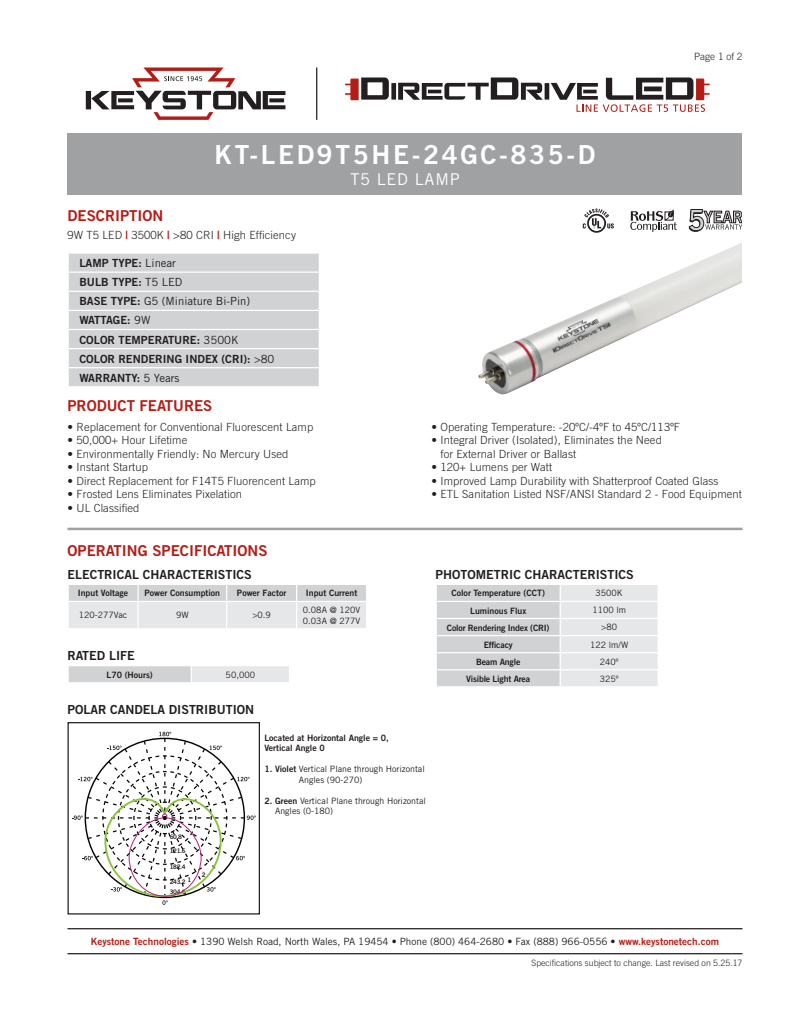
<style>
.page{position:relative;width:810px;height:1035px;background:#fff}
.page>*{position:absolute;margin:0;border:0;box-sizing:border-box;transform-origin:0 0}
.t1{font:26.25px "Trade Gothic Bold Two";letter-spacing:.1em;color:#fff}
.t2{font:16.25px "Trade Gothic";letter-spacing:.05em;color:#fff}
.t3{font:15px "Trade Gothic Bold Two";color:#b41d15}
.t4{font:12.5px "Trade Gothic Bold Two";color:#231f20}
.t5{font:300 11.25px/13.5px "Trade Gothic";letter-spacing:.01em;color:#231f20}
.t6{font:11.25px "Trade Gothic Bold Two";color:#231f20}
.t7{font:11.25px "Trade Gothic";color:#231f20}
.t8{font:11.25px "Trade Gothic Bold Two";letter-spacing:-.02em;color:#231f20}
.t9{font:10px "Trade Gothic";color:#231f20}
.t10{font:300 10px "Trade Gothic";color:#231f20}
.t11{font:8.75px/10.5px "Trade Gothic";color:#231f20}
.t12{font:8.75px "Trade Gothic Bold Two";color:#231f20}
.t13{font:300 8.75px "Trade Gothic";color:#231f20}
.t14{font:8.75px "Trade Gothic Bold Two";letter-spacing:-.02em;color:#231f20}
.t15{font:6.25px "Trade Gothic Bold Two";letter-spacing:-.05em;color:#231f20}
.s1{font-family:"Trade Gothic Bold Two";font-weight:400;color:#b41d15}
.s2{font-family:"Trade Gothic"}
.s3{font-family:"Trade Gothic Bold Two"}
.s4{font-family:"Trade Gothic Bold Two";color:#b41d15}
</style>
<div class="page">
<div style="left:68px;top:133px;width:674px;height:62px;background:#a0a1a3"></div>
<hr style="left:68px;top:528px;width:674px;height:2px;background:#a0a1a3">
<hr style="left:68px;top:953px;width:674px;height:1px;background:#231f20">
<hr style="left:68px;top:928px;width:674px;height:1px;background:#231f20">
<div style="left:68px;top:666px;width:123px;height:17px;background:#d1d2d4"></div>
<div style="left:191px;top:666px;width:98px;height:17px;background:#e6e7e9"></div>
<svg style="left:68px;top:666px;width:1px;height:16px"></svg>
<hr style="left:68px;top:682px;width:123px;height:1px;background:#fff">
<svg style="left:191px;top:666px;width:1px;height:16px"></svg>
<hr style="left:191px;top:682px;width:99px;height:1px;background:#fff">
<svg style="left:436px;top:585px;width:222px;height:102px;background:#dcdddf"></svg>
<hr style="left:560px;top:669px;width:99px;height:1px;background:#fff">
<hr style="left:560px;top:686px;width:99px;height:2px;background:#fff">
<svg style="left:68px;top:585px;width:298px;height:43px;background:#dfe0e2"></svg>
<hr style="left:297px;top:601px;width:70px;height:1px;background:#fff">
<svg style="left:72px;top:732px;width:184px;height:173px"></svg>
<div style="left:68px;top:722px;width:192px;height:193px;border:1px solid #231f20"></div>
<svg style="left:86px;top:68px;width:199px;height:52px"></svg>
<hr style="left:316px;top:68px;width:1px;height:52px;background:#231f20">
<div style="left:69px;top:254px;width:250px;height:132px;background:#d1d2d4"></div>
<hr style="left:68px;top:272px;width:252px;height:1px;background:#fff">
<hr style="left:68px;top:291px;width:252px;height:1px;background:#fff">
<hr style="left:68px;top:310px;width:252px;height:1px;background:#fff">
<hr style="left:68px;top:329px;width:252px;height:1px;background:#fff">
<hr style="left:68px;top:348px;width:252px;height:1px;background:#fff">
<svg style="left:68px;top:254px;width:1px;height:132px"></svg>
<hr style="left:68px;top:367px;width:252px;height:1px;background:#fff">
<svg style="left:583px;top:209px;width:31px;height:24px"></svg>
<svg style="left:630px;top:209px;width:47px;height:23px"></svg>
<svg style="left:689px;top:209px;width:53px;height:23px"></svg>
<svg style="left:345px;top:78px;width:365px;height:34px"></svg>
<img style="left:478px;top:243px;width:264px;height:152px">
<p class="t3" style="left:68px;top:206px;width:97px">DESCRIPTION</p>
<p class="t1" style="left:215px;top:138px;width:382px">KT-LED9T5HE-24GC-835-D</p>
<p class="t2" style="left:350px;top:169px;width:111px">T5 LED LAMP</p>
<p class="t5" style="left:68px;top:228px;width:230px">9W T5 LED <span class="s1">|</span> 3500K <span class="s1">|</span> &gt;80 CRI <span class="s1">|</span> High Efficiency</p>
<p class="t6" style="left:79px;top:256px;width:98px">LAMP TYPE: <span class="s2">Linear</span></p>
<p class="t6" style="left:79px;top:275px;width:105px">BULB TYPE: <span class="s2">T5 LED</span></p>
<p class="t7" style="left:79px;top:295px;width:172px"><span class="s3">BASE TYPE:</span> G5 (Miniature Bi-Pin)</p>
<p class="t8" style="left:79px;top:313px;width:73px">WATTAGE: <span class="s2">9W</span></p>
<p class="t6" style="left:79px;top:333px;width:161px">COLOR TEMPERATURE: <span class="s2">3500K</span></p>
<p class="t6" style="left:79px;top:352px;width:197px">COLOR RENDERING INDEX (CRI): <span class="s2">&gt;80</span></p>
<p class="t6" style="left:79px;top:371px;width:102px">WARRANTY: <span class="s2">5 Years</span></p>
<p class="t3" style="left:68px;top:396px;width:146px">PRODUCT FEATURES</p>
<p class="t10" style="left:694px;top:51px;width:50px">Page 1 of 2</p>
<p class="t5" style="left:68px;top:420px;width:247px">• Replacement for Conventional Fluorescent Lamp</p>
<p class="t5" style="left:68px;top:433px;width:121px">• 50,000+ Hour Lifetime</p>
<p class="t5" style="left:68px;top:447px;width:222px">• Environmentally Friendly: No Mercury Used</p>
<p class="t5" style="left:68px;top:460px;width:82px">• Instant Startup</p>
<p class="t5" style="left:68px;top:474px;width:250px">• Direct Replacement for F14T5 Fluorencent Lamp</p>
<p class="t5" style="left:68px;top:487px;width:176px">• Frosted Lens Eliminates Pixelation</p>
<p class="t5" style="left:68px;top:501px;width:74px">• UL Classified</p>
<p class="t3" style="left:68px;top:541px;width:202px">OPERATING SPECIFICATIONS</p>
<p class="t4" style="left:68px;top:567px;width:186px">ELECTRICAL CHARACTERISTICS</p>
<p class="t12" style="left:78px;top:588px;width:52px">Input Voltage</p>
<p class="t12" style="left:145px;top:588px;width:77px">Power Consumption</p>
<p class="t12" style="left:237px;top:588px;width:51px">Power Factor</p>
<p class="t12" style="left:306px;top:588px;width:53px">Input Current</p>
<p class="t11" style="left:79px;top:610px;width:50px">120-277Vac</p>
<p class="t11" style="left:176px;top:610px;width:14px">9W</p>
<p class="t11" style="left:252px;top:610px;width:20px">&gt;0.9</p>
<p class="t11" style="left:303px;top:605px;width:59px">0.08A @ 120V</p>
<p class="t11" style="left:303px;top:615px;width:59px">0.03A @ 277V</p>
<p class="t4" style="left:68px;top:648px;width:69px">RATED LIFE</p>
<p class="t12" style="left:106px;top:669px;width:48px">L70 (Hours)</p>
<p class="t11" style="left:226px;top:669px;width:31px">50,000</p>
<p class="t4" style="left:68px;top:702px;width:188px">POLAR CANDELA DISTRIBUTION</p>
<p class="t5" style="left:432px;top:420px;width:250px">• Operating Temperature: -20ºC/-4ºF to 45ºC/113ºF</p>
<p class="t5" style="left:441px;top:433px;width:223px;text-indent:-9px">• Integral Driver (Isolated), Eliminates the Need for External Driver or Ballast</p>
<p class="t5" style="left:432px;top:460px;width:122px">• 120+ Lumens per Watt</p>
<p class="t5" style="left:432px;top:474px;width:288px">• Improved Lamp Durability with Shatterproof Coated Glass</p>
<p class="t5" style="left:432px;top:487px;width:312px">• ETL Sanitation Listed NSF/ANSI Standard 2 - Food Equipment</p>
<p class="t4" style="left:436px;top:567px;width:200px">PHOTOMETRIC CHARACTERISTICS</p>
<p class="t12" style="left:451px;top:588px;width:95px">Color Temperature (CCT)</p>
<p class="t11" style="left:596px;top:588px;width:29px">3500K</p>
<p class="t12" style="left:470px;top:605px;width:58px">Luminous Flux</p>
<p class="t11" style="left:592px;top:605px;width:35px">1100 lm</p>
<p class="t14" style="left:447px;top:622px;width:104px">Color Rendering Index (CRI)</p>
<p class="t11" style="left:601px;top:622px;width:17px">&gt;80</p>
<p class="t12" style="left:484px;top:639px;width:31px">Efficacy</p>
<p class="t11" style="left:590px;top:639px;width:40px">122 lm/W</p>
<p class="t14" style="left:476px;top:656px;width:46px">Beam Angle</p>
<p class="t11" style="left:600px;top:656px;width:20px">240º</p>
<p class="t14" style="left:466px;top:673px;width:65px">Visible Light Area</p>
<p class="t11" style="left:600px;top:673px;width:20px">325º</p>
<p class="t15" style="left:170px;top:832px;width:14px">60.8</p>
<p class="t15" style="left:170px;top:847px;width:17px">121.6</p>
<p class="t15" style="left:170px;top:863px;width:17px">182.4</p>
<p class="t15" style="left:188px;top:876px;width:5px">1</p>
<p class="t15" style="left:170px;top:878px;width:17px">243.2</p>
<p class="t15" style="left:170px;top:888px;width:17px">304.6</p>
<p class="t15" style="left:202px;top:871px;width:5px">2</p>
<p class="t12" style="left:264px;top:732px;width:126px">Located at Horizontal Angle = 0,</p>
<p class="t12" style="left:264px;top:743px;width:62px">Vertical Angle 0</p>
<p class="t11" style="left:299px;top:764px;width:127px;text-indent:-35px"><span class="s3">1. Violet</span> Vertical Plane through Horizontal<br>Angles (90-270)</p>
<p class="t11" style="left:275px;top:795px;width:152px;text-indent:-11px"><span class="s3">2. Green</span> Vertical Plane through Horizontal<br>Angles (0-180)</p>
<p class="t9" style="left:91px;top:935px;width:630px"><span class="s4">Keystone Technologies</span> <span class="s3">•</span> 1390 Welsh Road, North Wales, PA 19454 <span class="s3">•</span> Phone (800) 464-2680 <span class="s3">•</span> Fax (888) 966-0556 • <span class="s4">www.keystonetech.com</span></p>
<p class="t13" style="left:531px;top:958px;width:213px">Specifications subject to change. Last revised on 5.25.17</p>
</div>
